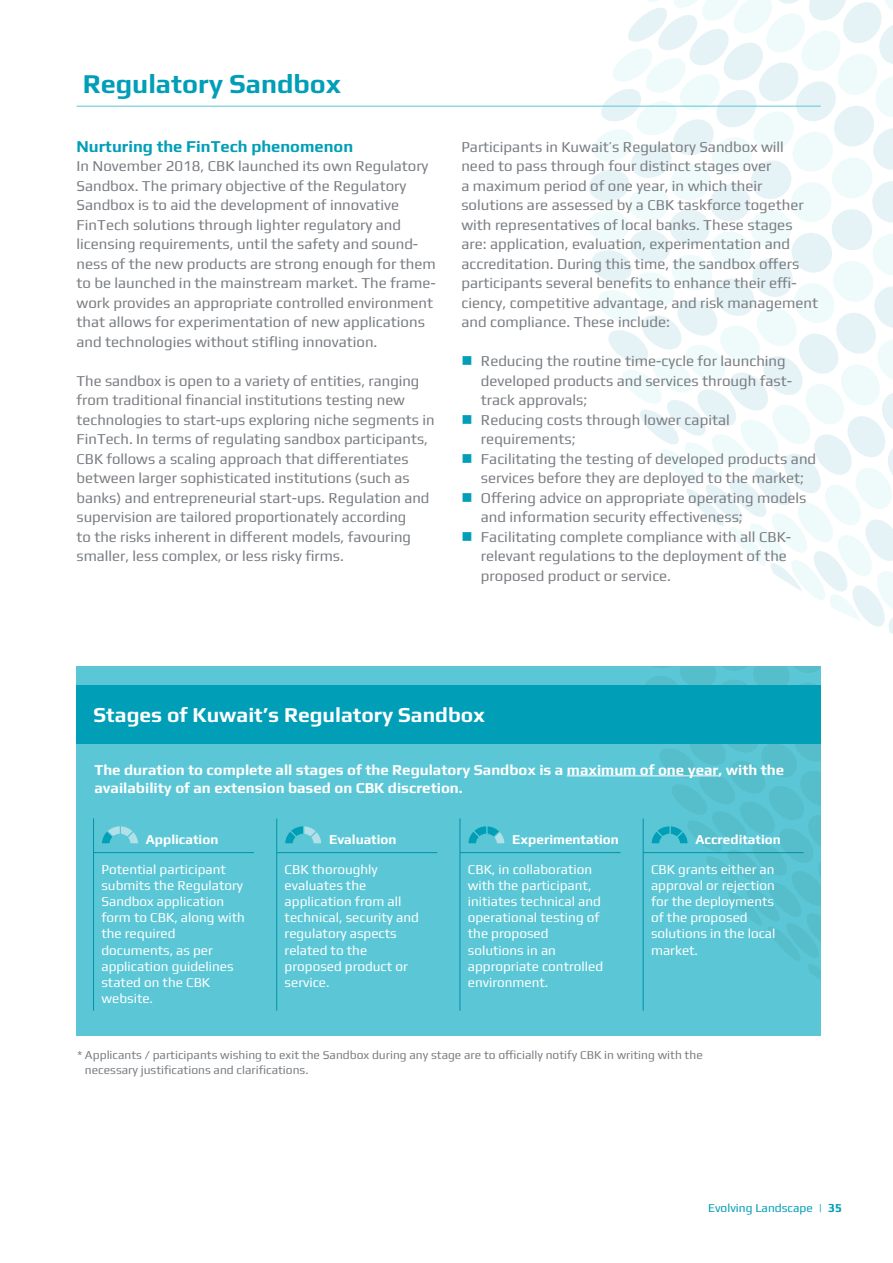
<style>
.page{position:relative;width:893px;height:1263px;background:#fff}
.page>*{position:absolute;margin:0;border:0;box-sizing:border-box;transform-origin:0 0}
.t1{font:700 27px "Play";color:#009eb7}
.t2{font:700 21px "Play";color:#fff}
.t3{font:700 16.5px "Play";color:#009eb7}
.t4{font:15px/19.5px "Play";color:#797d82}
.t5{font:700 15px/18px "Play";color:#fff}
.t6{font:13.5px/16.2px "Play";color:#fff}
.t7{font:700 13.5px "Play";color:#fff}
.t8{font:12px/15px "Play";color:#797d82}
.t9{font:12px "Play";color:#009eb7}
.s1{font-weight:700}
</style>
<div class="page">
<svg style="left:588px;top:0;width:305px;height:634px"></svg>
<hr style="left:77px;top:106px;width:744px;height:1px;background:#5bc7d6">
<div style="left:77px;top:666px;width:744px;height:369px;background:#5bc7d6"></div>
<svg style="left:102px;top:826px;width:36px;height:18px"></svg>
<hr style="left:94px;top:852px;width:160px;height:1px;background:#0091a8">
<hr style="left:93px;top:818px;width:1px;height:193px;background:#0091a8">
<svg style="left:285px;top:826px;width:37px;height:18px"></svg>
<hr style="left:277px;top:852px;width:160px;height:1px;background:#0091a8">
<hr style="left:276px;top:818px;width:1px;height:193px;background:#0091a8">
<svg style="left:468px;top:826px;width:37px;height:18px"></svg>
<hr style="left:460px;top:852px;width:160px;height:1px;background:#0091a8">
<hr style="left:460px;top:818px;width:1px;height:193px;background:#0091a8">
<svg style="left:642px;top:666px;width:179px;height:323px"></svg>
<hr style="left:643px;top:852px;width:161px;height:1px;background:#0091a8">
<hr style="left:643px;top:818px;width:1px;height:193px;background:#0091a8">
<div style="left:77px;top:686px;width:744px;height:58px;background:#009eb7"></div>
<hr style="left:567px;top:775px;width:151px;height:1px;background:#fff">
<h1 class="t1" style="left:83px;top:65px;width:260px">Regulatory Sandbox</h1>
<p class="t3" style="left:77px;top:134px;width:278px">Nurturing the FinTech phenomenon</p>
<p class="t4" style="left:77px;top:155px;width:361px">In November 2018, CBK launched its own Regulatory Sandbox. The primary objective of the Regulatory Sandbox is to aid the development of innovative FinTech solutions through lighter regulatory and licensing requirements, until the safety and sound&shy;ness of the new products are strong enough for them to be launched in the mainstream market. The frame&shy;work provides an appropriate controlled environment that allows for experimentation of new applications and technologies without stifling innovation.</p>
<p class="t4" style="left:77px;top:370px;width:359px">The sandbox is open to a variety of entities, ranging from traditional financial institutions testing new technologies to start-ups exploring niche segments in FinTech. In terms of regulating sandbox participants, CBK follows a scaling approach that differentiates between larger sophisticated institutions (such as banks) and entrepreneurial start-ups. Regulation and supervision are tailored proportionately according<br>to the risks inherent in different models, favouring smaller, less complex, or less risky firms.</p>
<p class="t4" style="left:461px;top:136px;width:358px">Participants in Kuwait’s Regulatory Sandbox will need to pass through four distinct stages over<br>a maximum period of one year, in which their solutions are assessed by a CBK taskforce together with representatives of local banks. These stages are: application, evaluation, experimentation and accreditation. During this time, the sandbox offers participants several benefits to enhance their effi&shy;ciency, competitive advantage, and risk management and compliance. These include:</p>
<p class="t4" style="left:481px;top:350px;width:337px">Reducing the routine time-cycle for launching developed products and services through fast&shy;track approvals;<br>Reducing costs through lower capital requirements;<br>Facilitating the testing of developed products and services before they are deployed to the market; Offering advice on appropriate operating models and information security effectiveness; Facilitating complete compliance with all CBK&shy;relevant regulations to the deployment of the proposed product or service.</p>
<h2 class="t2" style="left:94px;top:700px;width:393px">Stages of Kuwait’s Regulatory Sandbox</h2>
<p class="t5" style="left:94px;top:759px;width:691px">The duration to complete all stages of the Regulatory Sandbox is a maximum of one year, with the availability of an extension based on CBK discretion.</p>
<p class="t7" style="left:146px;top:830px;width:74px">Application</p>
<p class="t6" style="left:101px;top:860px;width:145px">Potential participant submits the Regulatory<br>Sandbox application form to CBK, along with the required documents, as per application guidelines stated on the CBK website.</p>
<p class="t7" style="left:329px;top:830px;width:69px">Evaluation</p>
<p class="t6" style="left:285px;top:860px;width:136px">CBK thoroughly evaluates the application from all technical, security and regulatory aspects related to the proposed product or service.</p>
<p class="t7" style="left:512px;top:830px;width:108px">Experimentation</p>
<p class="t6" style="left:468px;top:860px;width:137px">CBK, in collaboration with the participant, initiates technical and operational testing of the proposed solutions in an appropriate controlled environment.</p>
<p class="t7" style="left:695px;top:830px;width:87px">Accreditation</p>
<p class="t6" style="left:651px;top:860px;width:126px">CBK grants either an approval or rejection for the deployments of the proposed solutions in the local market.</p>
<p class="t8" style="left:85px;top:1046px;width:619px;text-indent:-7px">* Applicants / participants wishing to exit the Sandbox during any stage are to officially notify CBK in writing with the necessary justifications and clarifications.</p>
<p class="t9" style="left:708px;top:1199px;width:135px">Evolving Landscape | <span class="s1">35</span></p>
</div>
